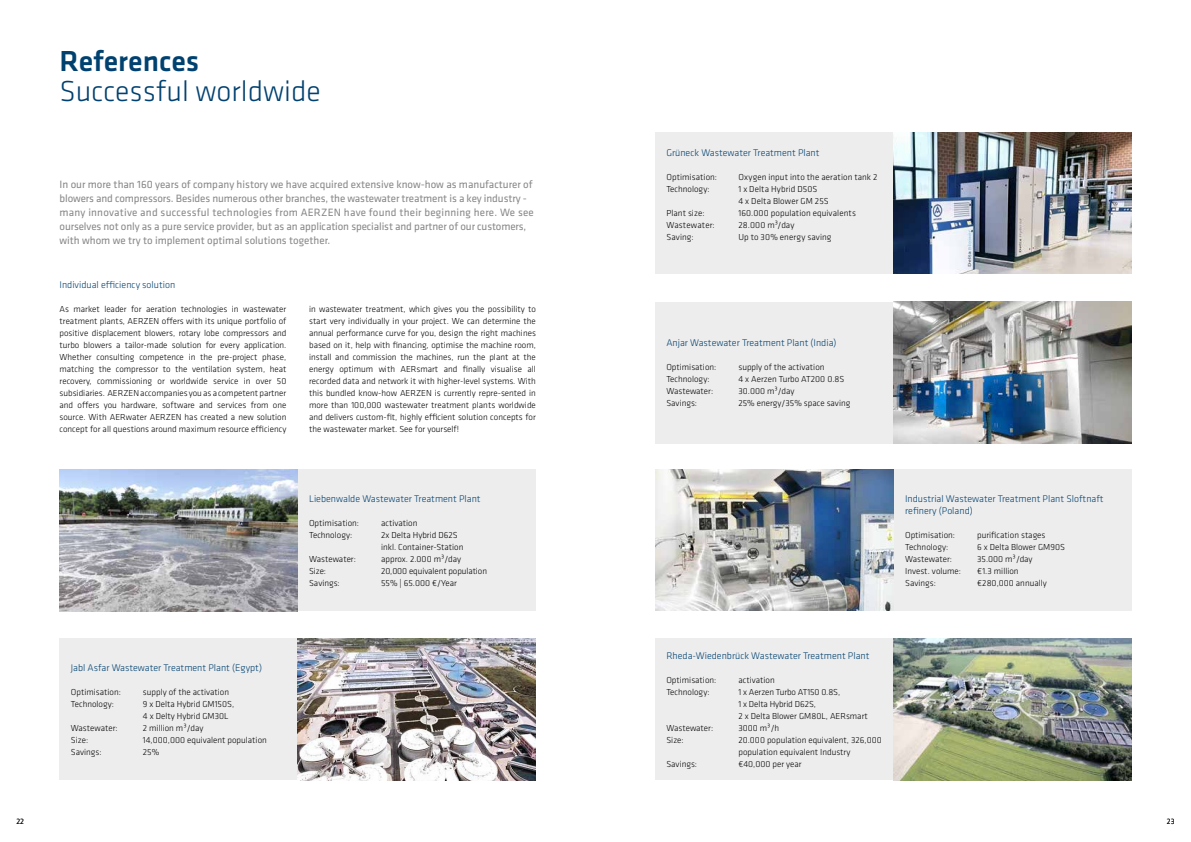
<style>
.page{position:relative;width:1191px;height:842px;background:#fff}
.page>*{position:absolute;margin:0;border:0;box-sizing:border-box;transform-origin:0 0}
.t1{font:300 30px "Klavika";color:#004170}
.t2{font:500 30px "Klavika";color:#004170}
.t3{font:11px/14px "Klavika";color:#878787}
.t4{font:300 10px/12px "Klavika";color:#004170}
.t5{font:300 9px/12px "Klavika";color:#020203}
.t6{font:300 9px/12px "Klavika";color:#000}
.t7{font:300 8px "Klavika";color:#000}
</style>
<div class="page">
<div style="left:655px;top:132px;width:249px;height:142px;background:#ededed"></div>
<img style="left:893px;top:132px;width:238px;height:142px">
<div style="left:655px;top:638px;width:249px;height:142px;background:#ededed"></div>
<img style="left:893px;top:638px;width:239px;height:142px">
<div style="left:882px;top:469px;width:250px;height:142px;background:#ededed"></div>
<img style="left:655px;top:469px;width:238px;height:142px">
<div style="left:655px;top:302px;width:249px;height:141px;background:#ededed"></div>
<img style="left:893px;top:302px;width:238px;height:141px">
<div style="left:60px;top:638px;width:249px;height:142px;background:#ededed"></div>
<img style="left:298px;top:638px;width:238px;height:142px">
<div style="left:286px;top:469px;width:250px;height:142px;background:#ededed"></div>
<img style="left:60px;top:469px;width:238px;height:142px">
<h1 class="t2" style="left:60px;top:40px;width:141px">References</h1>
<h1 class="t1" style="left:60px;top:73px;width:263px">Successful worldwide</h1>
<p class="t3" style="left:60px;top:177px;width:476px">In our more than 160 years of company history we have acquired extensive know-how as manufacturer of blowers and compressors. Besides numerous other branches, the wastewater treatment is a key industry - many innovative and successful technologies from AERZEN have found their beginning here. We see ourselves not only as a pure service provider, but as an application specialist and partner of our customers, with whom we try to implement optimal solutions together.</p>
<p class="t4" style="left:60px;top:279px;width:117px">Individual efficiency solution</p>
<p class="t5" style="left:60px;top:303px;width:228px;text-align:justify">As market leader for aeration technologies in wastewater treatment plants, AERZEN offers with its unique portfolio of positive displacement blowers, rotary lobe compressors and turbo blowers a tailor-made solution for every application.<br>Whether consulting competence in the pre-project phase, matching the compressor to the ventilation system, heat recovery, commissioning or worldwide service in over 50 subsidiaries. AERZEN accompanies you as a competent partner and offers you hardware, software and services from one source. With AERwater AERZEN has created a new solution concept for all questions around maximum resource efficiency</p>
<p class="t5" style="left:309px;top:303px;width:228px;text-align:justify">in wastewater treatment, which gives you the possibility to start very individually in your project. We can determine the annual performance curve for you, design the right machines based on it, help with financing, optimise the machine room, install and commission the machines, run the plant at the energy optimum with AERsmart and finally visualise all recorded data and network it with higher-level systems. With this bundled know-how AERZEN is currently repre-sented in more than 100,000 wastewater treatment plants worldwide and delivers custom-fit, highly efficient solution concepts for the wastewater market. See for yourself!</p>
<p class="t4" style="left:309px;top:492px;width:173px">Liebenwalde Wastewater Treatment Plant</p>
<p class="t6" style="left:309px;top:517px;width:51px">Optimisation:</p>
<p class="t6" style="left:381px;top:517px;width:38px">activation</p>
<p class="t6" style="left:309px;top:529px;width:45px">Technology:</p>
<p class="t6" style="left:381px;top:529px;width:84px">2x Delta Hybrid D62S inkl. Container-Station</p>
<p class="t6" style="left:309px;top:553px;width:48px">Wastewater:</p>
<p class="t6" style="left:381px;top:553px;width:81px">approx. 2.000 m³/day</p>
<p class="t6" style="left:309px;top:565px;width:19px">Size:</p>
<p class="t6" style="left:381px;top:565px;width:107px">20,000 equivalent population</p>
<p class="t6" style="left:309px;top:577px;width:32px">Savings:</p>
<p class="t6" style="left:381px;top:577px;width:77px">55% | 65.000 €/Year</p>
<p class="t4" style="left:71px;top:662px;width:193px">Jabl Asfar Wastewater Treatment Plant (Egypt)</p>
<p class="t5" style="left:71px;top:686px;width:51px">Optimisation:</p>
<p class="t5" style="left:143px;top:686px;width:88px">supply of the activation</p>
<p class="t5" style="left:71px;top:698px;width:45px">Technology:</p>
<p class="t5" style="left:143px;top:698px;width:93px">9 x Delta Hybrid GM150S,<br>4 x Delty Hybrid GM30L</p>
<p class="t5" style="left:71px;top:722px;width:48px">Wastewater:</p>
<p class="t5" style="left:143px;top:722px;width:62px">2 million m³/day</p>
<p class="t5" style="left:71px;top:734px;width:19px">Size:</p>
<p class="t5" style="left:143px;top:734px;width:125px">14,000,000 equivalent population</p>
<p class="t5" style="left:71px;top:746px;width:32px">Savings:</p>
<p class="t5" style="left:143px;top:746px;width:18px">25%</p>
<p class="t4" style="left:666px;top:147px;width:155px">Grüneck Wastewater Treatment Plant</p>
<p class="t6" style="left:666px;top:171px;width:52px">Optimisation:</p>
<p class="t6" style="left:738px;top:171px;width:141px">Oxygen input into the aeration tank 2</p>
<p class="t6" style="left:666px;top:183px;width:45px">Technology:</p>
<p class="t6" style="left:738px;top:183px;width:92px">1 x Delta Hybrid D50S<br>4 x Delta Blower GM 25S</p>
<p class="t6" style="left:666px;top:207px;width:40px">Plant size:</p>
<p class="t6" style="left:738px;top:207px;width:119px">160.000 population equivalents</p>
<p class="t6" style="left:666px;top:219px;width:50px">Wastewater:</p>
<p class="t6" style="left:738px;top:219px;width:58px">28.000 m³/day</p>
<p class="t6" style="left:666px;top:231px;width:29px">Saving:</p>
<p class="t6" style="left:738px;top:231px;width:95px">Up to 30% energy saving</p>
<p class="t4" style="left:666px;top:337px;width:172px">Anjar Wastewater Treatment Plant (India)</p>
<p class="t5" style="left:666px;top:361px;width:51px">Optimisation:</p>
<p class="t5" style="left:738px;top:361px;width:88px">supply of the activation</p>
<p class="t5" style="left:666px;top:373px;width:45px">Technology:</p>
<p class="t5" style="left:738px;top:373px;width:107px">4 x Aerzen Turbo AT200 0.8S</p>
<p class="t5" style="left:666px;top:385px;width:48px">Wastewater:</p>
<p class="t5" style="left:738px;top:385px;width:58px">30.000 m³/day</p>
<p class="t5" style="left:666px;top:397px;width:32px">Savings:</p>
<p class="t5" style="left:738px;top:397px;width:113px">25% energy/35% space saving</p>
<p class="t4" style="left:905px;top:493px;width:200px">Industrial Wastewater Treatment Plant Sloftnaft refinery (Poland)</p>
<p class="t5" style="left:905px;top:529px;width:51px">Optimisation:</p>
<p class="t5" style="left:977px;top:529px;width:70px">purification stages</p>
<p class="t5" style="left:905px;top:541px;width:45px">Technology:</p>
<p class="t5" style="left:977px;top:541px;width:89px">6 x Delta Blower GM90S</p>
<p class="t5" style="left:905px;top:553px;width:48px">Wastewater:</p>
<p class="t5" style="left:977px;top:553px;width:57px">35.000 m³/day</p>
<p class="t5" style="left:905px;top:565px;width:58px">Invest. volume:</p>
<p class="t5" style="left:977px;top:565px;width:43px">€1.3 million</p>
<p class="t5" style="left:905px;top:577px;width:32px">Savings:</p>
<p class="t5" style="left:977px;top:577px;width:71px">€280,000 annually</p>
<p class="t4" style="left:666px;top:650px;width:205px">Rheda-Wiedenbrück Wastewater Treatment Plant</p>
<p class="t5" style="left:666px;top:674px;width:51px">Optimisation:</p>
<p class="t5" style="left:738px;top:674px;width:38px">activation</p>
<p class="t5" style="left:666px;top:686px;width:45px">Technology:</p>
<p class="t5" style="left:738px;top:686px;width:131px">1 x Aerzen Turbo AT150 0.8S,<br>1 x Delta Hybrid D62S,<br>2 x Delta Blower GM80L, AERsmart</p>
<p class="t5" style="left:666px;top:722px;width:48px">Wastewater:</p>
<p class="t5" style="left:738px;top:722px;width:42px">3000 m³/h</p>
<p class="t5" style="left:666px;top:734px;width:19px">Size:</p>
<p class="t5" style="left:738px;top:734px;width:145px">20.000 population equivalent, 326,000 population equivalent Industry</p>
<p class="t5" style="left:666px;top:758px;width:32px">Savings:</p>
<p class="t5" style="left:738px;top:758px;width:65px">€40,000 per year</p>
<p class="t7" style="left:16px;top:816px;width:9px">22</p>
<p class="t7" style="left:1166px;top:816px;width:9px">23</p>
</div>
